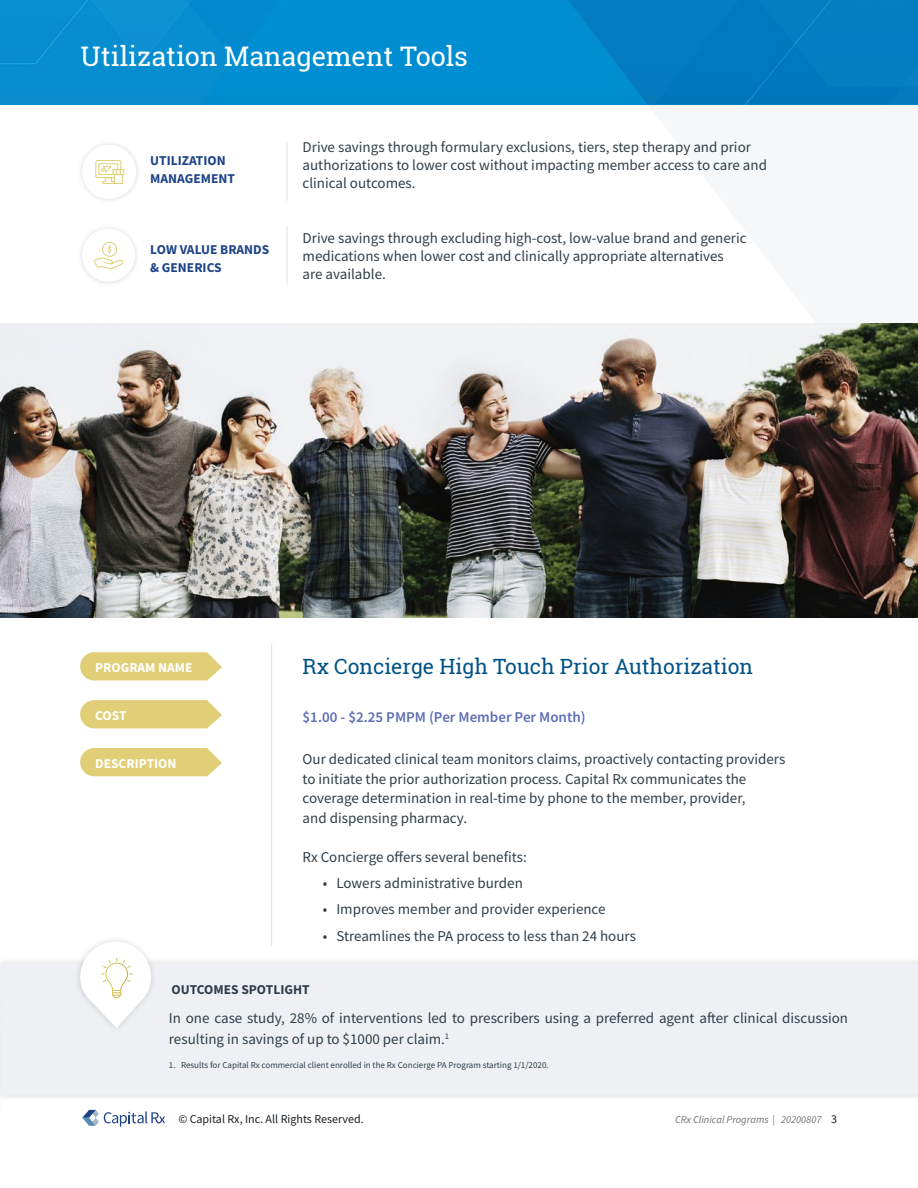
<style>
.page{position:relative;width:918px;height:1188px;background:#fff}
.page>*{position:absolute;margin:0;border:0;box-sizing:border-box;transform-origin:0 0}
.t1{font:27px "Roboto Slab";color:#fff}
.t2{font:21px "Roboto Slab";color:#005387}
.t3{font:15px/18px "Source Sans Pro";color:#313e48}
.t4{font:600 15px "Source Sans Pro";color:#5e6db4}
.t5{font:700 13.5px/18px "Source Sans Pro";color:#1e4488}
.t6{font:700 13.5px "Source Sans Pro";color:#fff}
.t7{font:700 13.5px "Source Sans Pro";color:#313e48}
.t8{font:12px "Source Sans Pro";color:#191f24}
.t9{font:italic 10.5px "Source Sans Pro";color:#716f73}
.t10{font:9px "Source Sans Pro";color:#313e48}
.s1{font-style:normal;font-size:12px;color:#191f24}
</style>
<div class="page">
<hr style="left:286px;top:143px;width:2px;height:58px;background:#e0e6eb">
<hr style="left:286px;top:226px;width:2px;height:58px;background:#e0e6eb">
<svg style="left:648px;top:104px;width:270px;height:220px;fill:#f5f7f8"></svg>
<svg style="left:86px;top:1122px;width:79px;height:5px"></svg>
<img style="left:0;top:324px;width:918px;height:294px">
<img style="left:0;top:94px;width:531px;height:10px">
<div style="left:0;top:0;width:918px;height:94px;background:#008ecf"></div>
<svg style="left:531px;top:0;width:387px;height:104px"></svg>
<div style="left:77px;top:140px;width:65px;height:64px;background:#000;opacity:.15"></div>
<div style="left:82px;top:145px;width:54px;height:54px;background:#fff;border-radius:50%"></div>
<svg style="left:95px;top:160px;width:30px;height:24px"></svg>
<div style="left:77px;top:224px;width:63px;height:63px;background:#000;opacity:.15"></div>
<div style="left:82px;top:229px;width:53px;height:53px;background:#fff;border-radius:50%"></div>
<svg style="left:93px;top:241px;width:31px;height:29px"></svg>
<hr style="left:271px;top:644px;width:1px;height:302px;background:#e0e6eb">
<svg style="left:80px;top:652px;width:142px;height:28px;background:#e3d281"></svg>
<svg style="left:80px;top:700px;width:142px;height:28px;background:#e3d281"></svg>
<svg style="left:80px;top:748px;width:142px;height:28px;background:#e3d281"></svg>
<div style="left:0;top:957px;width:918px;height:165px;background:#000;opacity:.15"></div>
<svg style="left:0;top:963px;width:918px;height:154px;background:#eff1f4"></svg>
<div style="left:73px;top:935px;width:85px;height:99px;background:#000;opacity:.15"></div>
<svg style="left:80px;top:942px;width:71px;height:86px"></svg>
<h1 class="t1" style="left:81px;top:38px;width:389px">Utilization Management Tools</h1>
<p class="t5" style="left:150px;top:151px;width:86px">UTILIZATION<br>MANAGEMENT</p>
<p class="t5" style="left:150px;top:240px;width:121px">LOW VALUE BRANDS &amp; GENERICS</p>
<p class="t3" style="left:303px;top:138px;width:466px">Drive savings through formulary exclusions, tiers, step therapy and prior authorizations to lower cost without impacting member access to care and clinical outcomes.</p>
<p class="t3" style="left:303px;top:229px;width:445px">Drive savings through excluding high-cost, low-value brand and generic medications when lower cost and clinically appropriate alternatives are available.</p>
<p class="t6" style="left:95px;top:658px;width:99px">PROGRAM NAME</p>
<p class="t6" style="left:95px;top:706px;width:33px">COST</p>
<p class="t6" style="left:95px;top:754px;width:83px">DESCRIPTION</p>
<h2 class="t2" style="left:303px;top:652px;width:452px">Rx Concierge High Touch Prior Authorization</h2>
<p class="t4" style="left:303px;top:707px;width:285px">$1.00 - $2.25 PMPM (Per Member Per Month)</p>
<p class="t3" style="left:303px;top:750px;width:484px;line-height:19.5px">Our dedicated clinical team monitors claims, proactively contacting providers to initiate the prior authorization process. Capital Rx communicates the coverage determination in real-time by phone to the member, provider,<br>and dispensing pharmacy.</p>
<p class="t3" style="left:303px;top:848px;width:226px">Rx Concierge offers several benefits:</p>
<p class="t3" style="left:323px;top:874px;width:202px">• Lowers administrative burden</p>
<p class="t3" style="left:323px;top:900px;width:284px">• Improves member and provider experience</p>
<p class="t3" style="left:323px;top:927px;width:315px">• Streamlines the PA process to less than 24 hours</p>
<p class="t7" style="left:172px;top:980px;width:140px">OUTCOMES SPOTLIGHT</p>
<p class="t3" style="left:169px;top:1007px;width:681px;line-height:21px">In one case study, 28% of interventions led to prescribers using a preferred agent after clinical discussion resulting in savings of up to $1000 per claim.<sup>1</sup></p>
<p class="t10" style="left:169px;top:1059px;width:381px">1. Results for Capital Rx commercial client enrolled in the Rx Concierge PA Program starting 1/1/2020.</p>
<p class="t8" style="left:178px;top:1112px;width:187px">© Capital Rx, Inc. All Rights Reserved.</p>
<p class="t9" style="left:675px;top:1113px;width:163px">CRx Clinical Programs | 20200807 <span class="s1">3</span></p>
</div>
